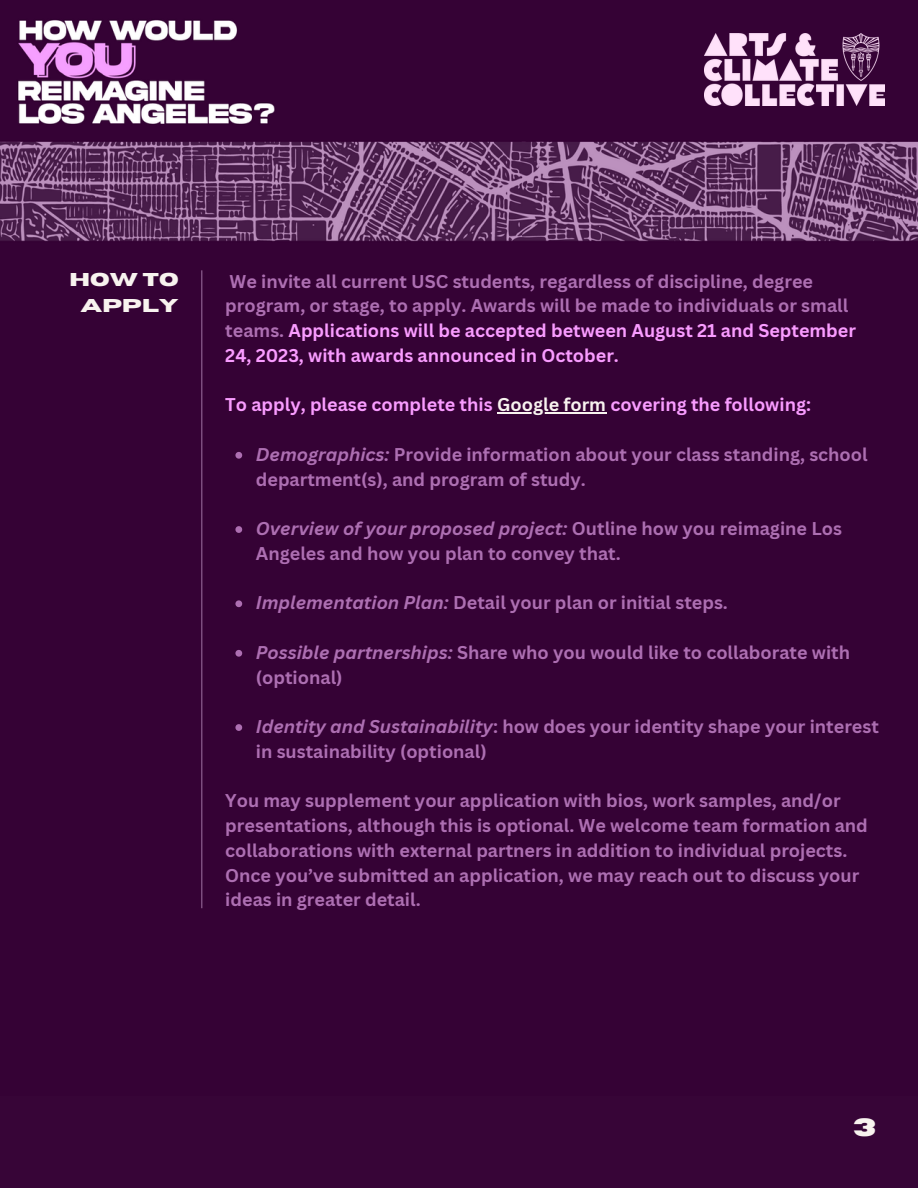
<style>
.page{position:relative;width:918px;height:1188px;background:#370537}
.page>*{position:absolute;margin:0;border:0;box-sizing:border-box;transform-origin:0 0}
.t1{font:700 24.9px "Horizon";color:#f8f3ef}
.t2{font:700 18.45px/25.8px "Horizon";color:#f8f3ef;text-align:center}
.t3{font:700 18px/24.8px "Canva Sans";color:#ad6fb2}
.t4{font:700 18px "Canva Sans";color:#f99cff}
.s1{color:#f99cff}
.s2{color:#f8f3ef}
.s3{font-style:italic}
</style>
<div class="page">
<img style="left:0;top:20px;width:918px;height:889px">
<img style="left:705px;top:33px;width:180px;height:72px">
<hr style="left:201px;top:270px;width:1px;height:638px;background:#936696">
<svg style="left:235px;top:452px;width:7px;height:7px"></svg>
<svg style="left:235px;top:526px;width:7px;height:7px"></svg>
<svg style="left:235px;top:600px;width:7px;height:7px"></svg>
<svg style="left:235px;top:650px;width:7px;height:7px"></svg>
<svg style="left:235px;top:724px;width:7px;height:7px"></svg>
<hr style="left:497px;top:413px;width:109px;height:1px;background:#f8f3ef">
<p class="t2" style="left:70px;top:268px;width:111px">HOW TO<br>APPLY</p>
<p class="t3" style="left:225px;top:268px;width:632px">We invite all current USC students, regardless of discipline, degree program, or stage, to apply. Awards will be made to individuals or small teams. <span class="s1">Applications will be accepted between August 21 and September 24, 2023, with awards announced in October.</span></p>
<p class="t4" style="left:225px;top:392px;width:587px">To apply, please complete this <span class="s2">Google form</span> covering the following:</p>
<p class="t3" style="left:256px;top:442px;width:613px"><span class="s3">Demographics:</span> Provide information about your class standing, school department(s), and program of study.</p>
<p class="t3" style="left:256px;top:516px;width:588px"><span class="s3">Overview of your proposed project:</span> Outline how you reimagine Los<br>Angeles and how you plan to convey that.</p>
<p class="t3" style="left:256px;top:590px;width:474px"><span class="s3">Implementation Plan:</span> Detail your plan or initial steps.</p>
<p class="t3" style="left:256px;top:640px;width:596px"><span class="s3">Possible partnerships:</span> Share who you would like to collaborate with (optional)</p>
<p class="t3" style="left:256px;top:714px;width:625px"><span class="s3">Identity and Sustainability</span>: how does your identity shape your interest in sustainability (optional)</p>
<p class="t3" style="left:225px;top:788px;width:644px">You may supplement your application with bios, work samples, and/or presentations, although this is optional. We welcome team formation and collaborations with external partners in addition to individual projects.<br>Once you’ve submitted an application, we may reach out to discuss your ideas in greater detail.</p>
<p class="t1" style="left:853px;top:1115px;width:24px">3</p>
</div>
